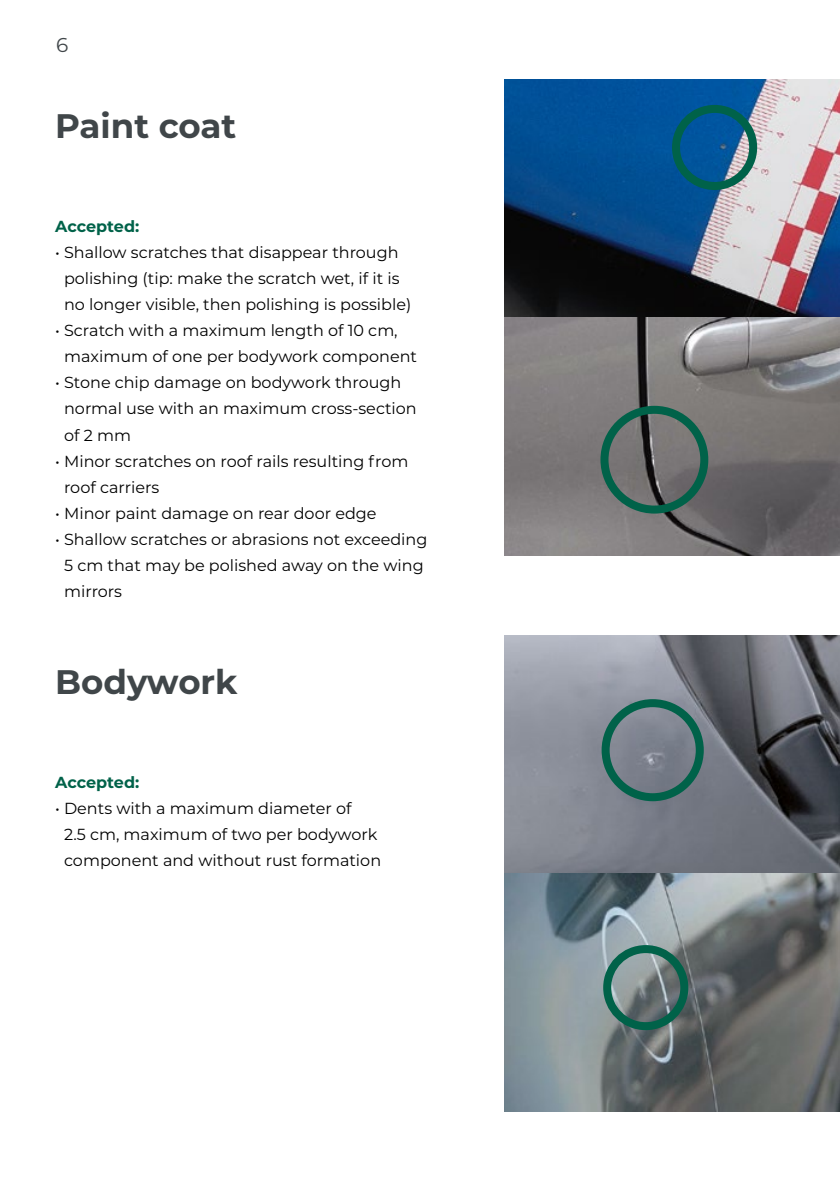
<style>
.page{position:relative;width:840px;height:1191px;background:#fff}
.page>*{position:absolute;margin:0;border:0;box-sizing:border-box;transform-origin:0 0}
.t1{font:700 34px "Montserrat";color:#404649}
.t2{font:20px "Montserrat";color:#404649}
.t3{font:16px/26px "Montserrat";color:#000}
.t4{font:700 16px "Montserrat";letter-spacing:-.005em;color:#006249}
</style>
<div class="page">
<img style="left:504px;top:79px;width:335px;height:477px">
<img style="left:504px;top:635px;width:335px;height:476px">
<div style="left:671px;top:105px;width:85px;height:85px;border:8px solid #006249;border-radius:50%"></div>
<div style="left:600px;top:406px;width:108px;height:107px;border:8px solid #006249;border-radius:50%"></div>
<div style="left:601px;top:699px;width:102px;height:102px;border:8px solid #006249;border-radius:50%"></div>
<div style="left:603px;top:945px;width:85px;height:85px;border:8px solid #006249;border-radius:50%"></div>
<p class="t2" style="left:56px;top:31px;width:14px">6</p>
<h1 class="t1" style="left:55px;top:101px;width:183px">Paint coat</h1>
<p class="t4" style="left:55px;top:215px;width:86px">Accepted:</p>
<p class="t3" style="left:64px;top:239px;width:348px;text-indent:-9px">• Shallow scratches that disappear through polishing (tip: make the scratch wet, if it is no longer visible, then polishing is possible)</p>
<p class="t3" style="left:64px;top:317px;width:354px;text-indent:-9px">• Scratch with a maximum length of 10 cm, maximum of one per bodywork component</p>
<p class="t3" style="left:64px;top:369px;width:354px;text-indent:-9px">• Stone chip damage on bodywork through normal use with an maximum cross-section of 2 mm</p>
<p class="t3" style="left:64px;top:447px;width:346px;text-indent:-9px">• Minor scratches on roof rails resulting from roof carriers</p>
<p class="t3" style="left:55px;top:499px;width:323px">• Minor paint damage on rear door edge</p>
<p class="t3" style="left:64px;top:525px;width:365px;text-indent:-9px">• Shallow scratches or abrasions not exceeding<br>5 cm that may be polished away on the wing mirrors</p>
<h1 class="t1" style="left:55px;top:657px;width:184px">Bodywork</h1>
<p class="t4" style="left:55px;top:771px;width:86px">Accepted:</p>
<p class="t3" style="left:64px;top:795px;width:318px;text-indent:-9px">• Dents with a maximum diameter of<br>2.5 cm, maximum of two per bodywork component and without rust formation</p>
</div>
